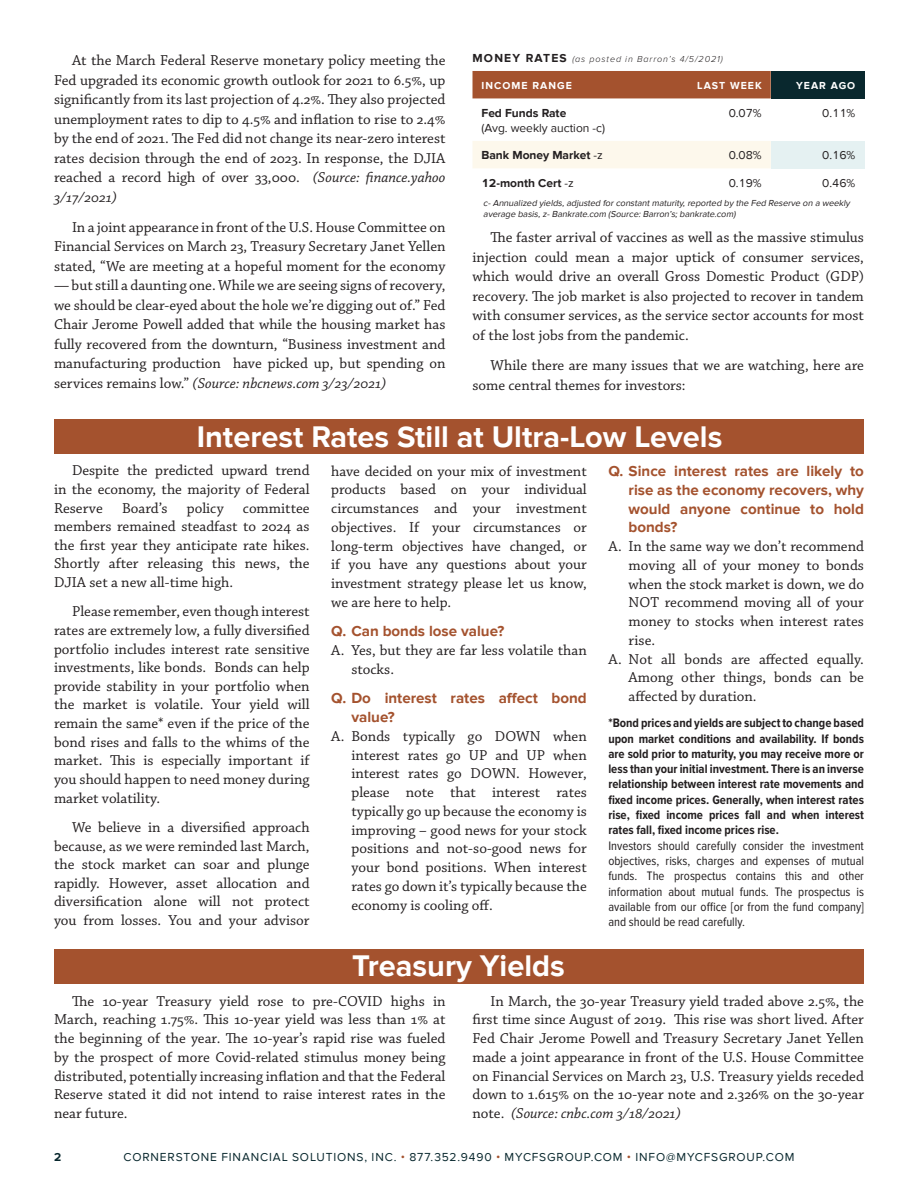
<style>
.page{position:relative;width:918px;height:1188px;background:#fff}
.page>*{position:absolute;margin:0;border:0;box-sizing:border-box;transform-origin:0 0}
.Headline_Text{font:700 30.75px "Proxima Nova";color:#fff}
.Body_Text{font:15.15px/18.8px "Chaparral Pro";color:#231f20;text-align:justify}
.Body_Text-2{font:700 15.15px/18.8px "Proxima Nova";color:#a4522e}
.Body_Text-3{font:700 12.75px/15.3px "Proxima Nova Cond";color:#231f20;text-align:justify}
.Body_Text-4{font:12.75px/15.3px "Proxima Nova Cond";color:#231f20;text-align:justify}
.t1{font:12px "Proxima Nova";letter-spacing:.07em;color:#09282e}
.Table_Body{font:12px "Proxima Nova";color:#231f20}
.Table_Body-2{font:700 12px "Proxima Nova";color:#231f20}
.t2{font:700 12px "Proxima Nova";color:#09282e}
.Table_Header{font:700 10.5px "Proxima Nova";letter-spacing:.1em;color:#fff}
.Table_Body-3{font:italic 9px/10.8px "Proxima Nova";color:#231f20}
.Table_Title{font:italic 300 9px "Proxima Nova";letter-spacing:.1em;color:#231f20}
.s1{font-style:italic}
.s2{font-weight:700;font-style:normal;font-size:12px}
.s3{font-weight:400}
.s4{color:#a4522e}
</style>
<div class="page">
<div style="left:54px;top:949px;width:810px;height:34px;background:#a4522e"></div>
<div style="left:54px;top:420px;width:810px;height:34px;background:#a4522e"></div>
<div style="left:472px;top:71px;width:299px;height:27px;background:#a4522e"></div>
<div style="left:771px;top:71px;width:93px;height:27px;background:#09282e"></div>
<div style="left:473px;top:141px;width:298px;height:27px;background:#fdf8ec"></div>
<div style="left:771px;top:141px;width:93px;height:27px;background:#e5f1f2"></div>
<p class="Body_Text" style="left:54px;top:51px;width:393px;line-height:19.5px;text-indent:18px">At the March Federal Reserve monetary policy meeting the Fed upgraded its economic growth outlook for 2021 to 6.5%, up significantly from its last projection of 4.2%. They also projected unemployment rates to dip to 4.5% and inflation to rise to 2.4% by the end of 2021. The Fed did not change its near-zero interest rates decision through the end of 2023. In response, the DJIA reached a record high of over 33,000. <span class="s1">(Source: finance.yahoo 3/17/2021)</span></p>
<p class="Body_Text" style="left:54px;top:218px;width:393px;line-height:19.5px;text-indent:18px">In a joint appearance in front of the U.S. House Committee on Financial Services on March 23, Treasury Secretary Janet Yellen stated, “We are meeting at a hopeful moment for the economy</p>
<p class="Body_Text" style="left:54px;top:277px;width:393px;line-height:19.5px">— but still a daunting one. While we are seeing signs of recovery, we should be clear-eyed about the hole we’re digging out of.” Fed Chair Jerome Powell added that while the housing market has fully recovered from the downturn, “Business investment and manufacturing production have picked up, but spending on services remains low.” <span class="s1">(Source: nbcnews.com 3/23/2021)</span></p>
<p class="Table_Title" style="left:472px;top:55px;width:252px"><span class="s2">MONEY RATES</span> (as posted in Barron’s 4/5/2021)</p>
<p class="Table_Header" style="left:482px;top:79px;width:92px">INCOME RANGE</p>
<p class="Table_Header" style="left:697px;top:79px;width:66px">LAST WEEK</p>
<p class="Table_Header" style="left:796px;top:79px;width:61px">YEAR AGO</p>
<p class="Table_Body-2" style="left:482px;top:106px;width:86px">Fed Funds Rate</p>
<p class="Table_Body" style="left:482px;top:121px;width:125px">(Avg. weekly auction -c)</p>
<p class="Table_Body" style="left:729px;top:106px;width:35px">0.07%</p>
<p class="Table_Body" style="left:822px;top:106px;width:35px">0.11%</p>
<p class="Table_Body-2" style="left:482px;top:149px;width:123px">Bank Money Market <span class="s3">-z</span></p>
<p class="Table_Body" style="left:729px;top:149px;width:35px">0.08%</p>
<p class="Table_Body" style="left:822px;top:149px;width:35px">0.16%</p>
<p class="Table_Body-2" style="left:482px;top:176px;width:94px">12-month Cert <span class="s3">-z</span></p>
<p class="Table_Body" style="left:729px;top:176px;width:35px">0.19%</p>
<p class="Table_Body" style="left:822px;top:176px;width:35px">0.46%</p>
<p class="Table_Body-3" style="left:483px;top:198px;width:370px">c-Annualized yields,adjusted forconstantmaturity,reported by the Fed Reserve on a weekly average basis,z-Bankrate.com (Source:Barron’s;bankrate.com)</p>
<p class="Body_Text" style="left:473px;top:229px;width:393px;line-height:19.5px;text-indent:18px">The faster arrival of vaccines as well as the massive stimulus injection could mean a major uptick of consumer services, which would drive an overall Gross Domestic Product (GDP) recovery. The job market is also projected to recover in tandem with consumer services, as the service sector accounts for most of the lost jobs from the pandemic.</p>
<p class="Body_Text" style="left:473px;top:356px;width:393px;line-height:19.5px;text-indent:18px">While there are many issues that we are watching, here are some central themes for investors:</p>
<p class="Headline_Text" style="left:197px;top:419px;width:527px">Interest Rates Still at Ultra-Low Levels</p>
<p class="Body_Text" style="left:54px;top:462px;width:257px;text-indent:18px">Despite the predicted upward trend in the economy, the majority of Federal Reserve</p>
<p class="Body_Text" style="left:331px;top:462px;width:257px">have decided on your mix of investment products based on your individual circumstances and your investment objectives. If your circumstances or long-term objectives have changed, or if you have any questions about your investment strategy please let us know, we are here to help.</p>
<p class="Body_Text-2" style="left:331px;top:622px;width:175px">Q. Can bonds lose value?</p>
<p class="Body_Text" style="left:351px;top:641px;width:237px;text-indent:-20px">A. Yes, but they are far less volatile than stocks.</p>
<p class="Body_Text-2" style="left:351px;top:689px;width:237px;text-indent:-20px">Q. Do interest rates affect bond value?</p>
<p class="Body_Text" style="left:351px;top:727px;width:237px;text-indent:-20px">A. Bonds typically go DOWN when interest rates go UP and UP when interest rates go DOWN. However, please note that interest rates typically go up because the economy is improving – good news for your stock positions and not-so-good news for your bond positions. When interest rates go down it’s typically because the economy is cooling off.</p>
<p class="Body_Text-2" style="left:629px;top:462px;width:237px;text-align:justify;text-indent:-20px">Q. Since interest rates are likely to rise as the economy recovers, why would anyone continue to hold bonds?</p>
<p class="Body_Text" style="left:629px;top:538px;width:237px;text-indent:-20px">A. In the same way we don’t recommend moving all of your money to bonds when the stock market is down, we do NOT recommend moving all of your money to stocks when interest rates rise.</p>
<p class="Body_Text" style="left:629px;top:650px;width:237px;text-indent:-20px">A. Not all bonds are affected equally.<br>Among other things, bonds can be affected by duration.</p>
<p class="Body_Text-3" style="left:608px;top:716px;width:257px">*Bond prices and yields are subject to change based upon market conditions and availability. If bonds are sold prior to maturity, you may receive more or less than your initial investment. There is an inverse relationship between interest rate movements and fixed income prices. Generally, when interest rates rise, fixed income prices fall and when interest rates fall, fixed income prices rise.</p>
<p class="Body_Text-4" style="left:608px;top:838px;width:257px">Investors should carefully consider the investment objectives, risks, charges and expenses of mutual funds. The prospectus contains this and other information about mutual funds. The prospectus is available from our office [or from the fund company] and should be read carefully.</p>
<p class="Body_Text" style="left:122px;top:499px;width:47px">Board’s</p>
<p class="Body_Text" style="left:187px;top:499px;width:38px">policy</p>
<p class="Body_Text" style="left:54px;top:499px;width:257px;text-indent:189px">committee members remained steadfast to 2024 as the first year they anticipate rate hikes.<br>Shortly after releasing this news, the DJIA set a new all-time high.</p>
<p class="Body_Text" style="left:54px;top:603px;width:257px;text-indent:18px">Please remember, even though interest rates are extremely low, a fully diversified portfolio includes interest rate sensitive investments, like bonds. Bonds can help provide stability in your portfolio when the market is volatile. Your yield will remain the same* even if the price of the bond rises and falls to the whims of the market. This is especially important if you should happen to need money during market volatility.</p>
<p class="Body_Text" style="left:54px;top:818px;width:257px;text-indent:18px">We believe in a diversified approach because, as we were reminded last March, the stock market can soar and plunge rapidly. However, asset allocation and diversification alone will not protect you from losses. You and your advisor</p>
<p class="Headline_Text" style="left:352px;top:948px;width:214px">Treasury Yields</p>
<p class="Body_Text" style="left:54px;top:992px;width:393px;text-indent:18px">The 10-year Treasury yield rose to pre-COVID highs in March, reaching 1.75%. This 10-year yield was less than 1% at the beginning of the year. The 10-year’s rapid rise was fueled by the prospect of more Covid-related stimulus money being distributed, potentially increasing inflation and that the Federal Reserve stated it did not intend to raise interest rates in the near future.</p>
<p class="Body_Text" style="left:473px;top:992px;width:393px;text-indent:18px">In March, the 30-year Treasury yield traded above 2.5%, the first time since August of 2019. This rise was short lived. After Fed Chair Jerome Powell and Treasury Secretary Janet Yellen made a joint appearance in front of the U.S. House Committee on Financial Services on March 23, U.S. Treasury yields receded down to 1.615% on the 10-year note and 2.326% on the 30-year note. <span class="s1">(Source: cnbc.com 3/18/2021)</span></p>
<p class="t2" style="left:54px;top:1150px;width:9px">2</p>
<p class="t1" style="left:124px;top:1150px;width:672px">CORNERSTONE FINANCIAL SOLUTIONS, INC. <span class="s4">•</span> 877.352.9490 <span class="s4">•</span> MYCFSGROUP.COM <span class="s4">•</span> INFO@MYCFSGROUP.COM</p>
</div>
